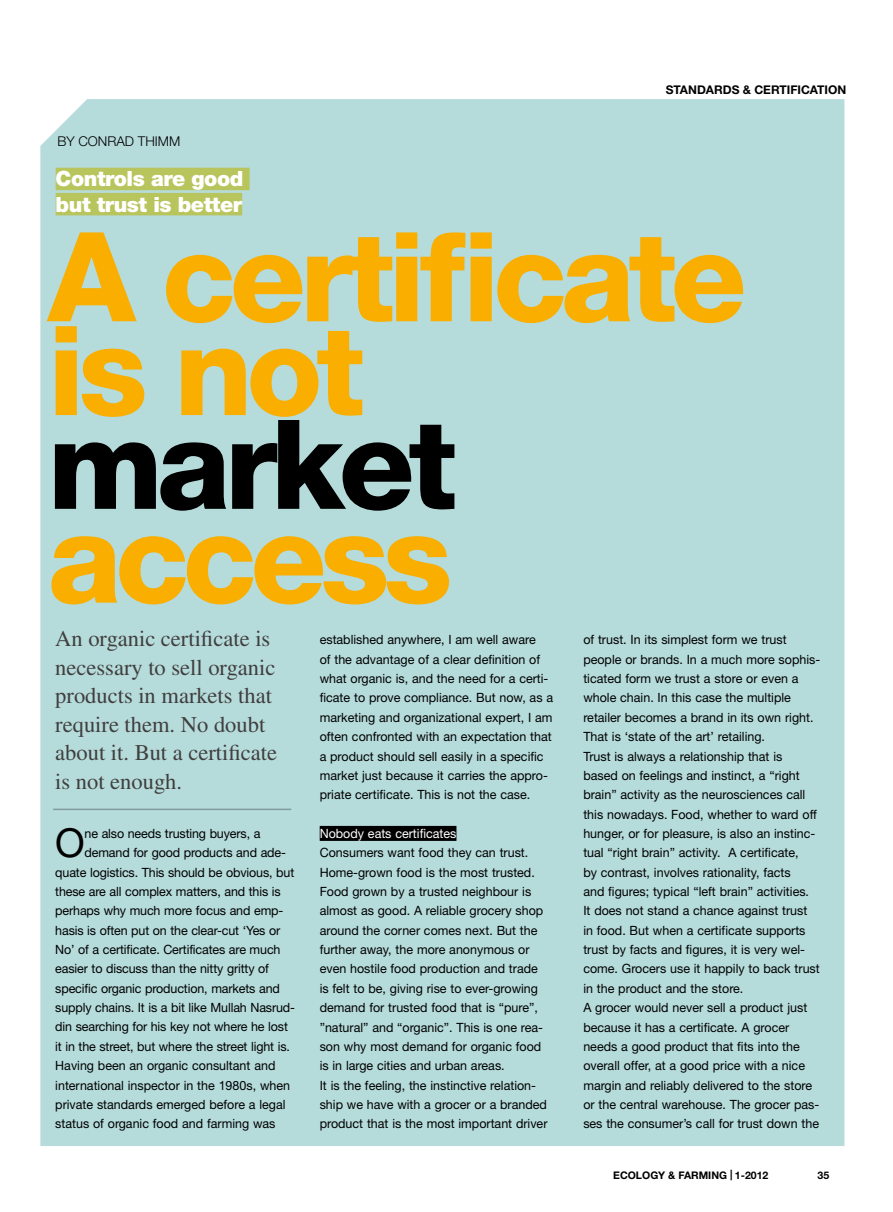
<style>
.page{position:relative;width:893px;height:1212px;background:#fff}
.page>*{position:absolute;margin:0;border:0;box-sizing:border-box;transform-origin:0 0}
.t1{font:800 124.35px/93.8px "Helvetica Neue LT Std";letter-spacing:-.05em;color:#f9ae00}
.t2{font:800 124.35px "Helvetica Neue LT Std";letter-spacing:-.05em;color:#000}
.t3{font:39.9px "Helvetica Neue LT Std";color:#000}
.t4{font:22.5px/28.5px "Times LT Std";color:#3f3f3e}
.t5{font:900 21px/25.2px "Helvetica Neue LT Std";letter-spacing:-.02em;color:#fff}
.t6{font:300 13.5px "Helvetica Neue LT Std";color:#000}
.t7{font:12.75px/19.4px "Helvetica Neue LT Std";color:#000}
.t8{font:12.75px "Helvetica Neue LT Std";color:#fff}
.t9{font:700 12px "Helvetica Neue LT Std";color:#000}
.t10{font:700 10.5px "Helvetica Neue LT Std";color:#000}
.s1{font-weight:900}
</style>
<div class="page">
<div style="left:40px;top:99px;width:804px;height:1047px;background:#b6dbdb"></div>
<div style="left:56px;top:168px;width:194px;height:22px;background:#b8c55d"></div>
<div style="left:56px;top:193px;width:186px;height:22px;background:#b8c55d"></div>
<div style="left:320px;top:826px;width:136px;height:15px;background:#000"></div>
<hr style="left:53px;top:808px;width:238px;height:2px;background:#000">
<p class="t6" style="left:57px;top:133px;width:125px">BY CONRAD THIMM</p>
<h3 class="t5" style="left:56px;top:166px;width:189px">Controls are good but trust is better</h3>
<p class="t9" style="left:666px;top:82px;width:98px">STAN DAR DS &amp; CER</p>
<p class="t9" style="left:779px;top:82px;width:15px">TIFICA</p>
<p class="t9" style="left:817px;top:82px;width:16px">TION</p>
<h1 class="t1" style="left:48px;top:230px;width:700px">A certificate is not</h1>
<h1 class="t2" style="left:48px;top:390px;width:410px">market</h1>
<h1 class="t1" style="left:48px;top:511px;width:406px">access</h1>
<h3 class="t4" style="left:55px;top:624px;width:223px">An organic certificate is necessary to sell organic products in markets that require them. No doubt about it. But a certificate is not enough.</h3>
<h2 class="t3" style="left:55px;top:819px;width:31px">O</h2>
<p class="t7" style="left:85px;top:823px;width:177px">ne also needs trusting buyers, a</p>
<p class="t7" style="left:85px;top:843px;width:203px">demand for good products and ade-</p>
<p class="t7" style="left:55px;top:862px;width:241px">quate logistics. This should be obvious, but</p>
<p class="t7" style="left:55px;top:881px;width:227px">these are all complex matters, and this is</p>
<p class="t7" style="left:55px;top:901px;width:230px">perhaps why much more focus and emp-</p>
<p class="t7" style="left:55px;top:920px;width:227px">hasis is often put on the clear-cut ‘Yes or</p>
<p class="t7" style="left:55px;top:940px;width:227px">No’ of a certificate. Certificates are much</p>
<p class="t7" style="left:55px;top:959px;width:215px">easier to discuss than the nitty gritty of</p>
<p class="t7" style="left:55px;top:978px;width:226px">specific organic production, markets and</p>
<p class="t7" style="left:55px;top:998px;width:241px">supply chains. It is a bit like Mullah Nasrud-</p>
<p class="t7" style="left:55px;top:1017px;width:234px">din searching for his key not where he lost</p>
<p class="t7" style="left:55px;top:1036px;width:236px">it in the street, but where the street light is.</p>
<p class="t7" style="left:55px;top:1056px;width:222px">Having been an organic consultant and</p>
<p class="t7" style="left:55px;top:1075px;width:236px">international inspector in the 1980s, when</p>
<p class="t7" style="left:55px;top:1094px;width:232px">private standards emerged before a legal</p>
<p class="t7" style="left:55px;top:1114px;width:222px">status of organic food and farming was</p>
<p class="t7" style="left:320px;top:630px;width:235px">established anywhere, I am well aware<br>of the advantage of a clear definition of what organic is, and the need for a certi&shy;ficate to prove compliance. But now, as a marketing and organizational expert, I am often confronted with an expectation that a product should sell easily in a specific market just because it carries the appro&shy;priate certificate. This is not the case.</p>
<p class="t8" style="left:320px;top:826px;width:138px">Nobody eats certificates</p>
<p class="t7" style="left:320px;top:843px;width:229px">Consumers want food they can trust.<br>Home-grown food is the most trusted.<br>Food grown by a trusted neighbour is almost as good. A reliable grocery shop around the corner comes next. But the further away, the more anonymous or even hostile food production and trade is felt to be, giving rise to ever-growing demand for trusted food that is “pure”, ”natural” and “organic”. This is one rea&shy;son why most demand for organic food is in large cities and urban areas.<br>It is the feeling, the instinctive relation&shy;ship we have with a grocer or a branded product that is the most important driver</p>
<p class="t7" style="left:583px;top:630px;width:238px">of trust. In its simplest form we trust people or brands. In a much more sophis&shy;ticated form we trust a store or even a whole chain. In this case the multiple retailer becomes a brand in its own right.<br>That is ‘state of the art’ retailing.<br>Trust is always a relationship that is<br>based on feelings and instinct, a “right brain” activity as the neurosciences call this nowadays. Food, whether to ward off hunger, or for pleasure, is also an instinc&shy;tual “right brain” activity. A certificate,<br>by contrast, involves rationality, facts<br>and figures; typical “left brain” activities.<br>It does not stand a chance against trust<br>in food. But when a certificate supports trust by facts and figures, it is very wel&shy;come. Grocers use it happily to back trust in the product and the store.<br>A grocer would never sell a product just because it has a certificate. A grocer needs a good product that fits into the overall offer, at a good price with a nice margin and reliably delivered to the store or the central warehouse. The grocer pas&shy;ses the consumer’s call for trust down the</p>
<p class="t10" style="left:613px;top:1169px;width:157px">ECOLOGY &amp; FARMING <span class="s1">|</span> 1-2012</p>
<p class="t10" style="left:817px;top:1169px;width:13px">35</p>
</div>
